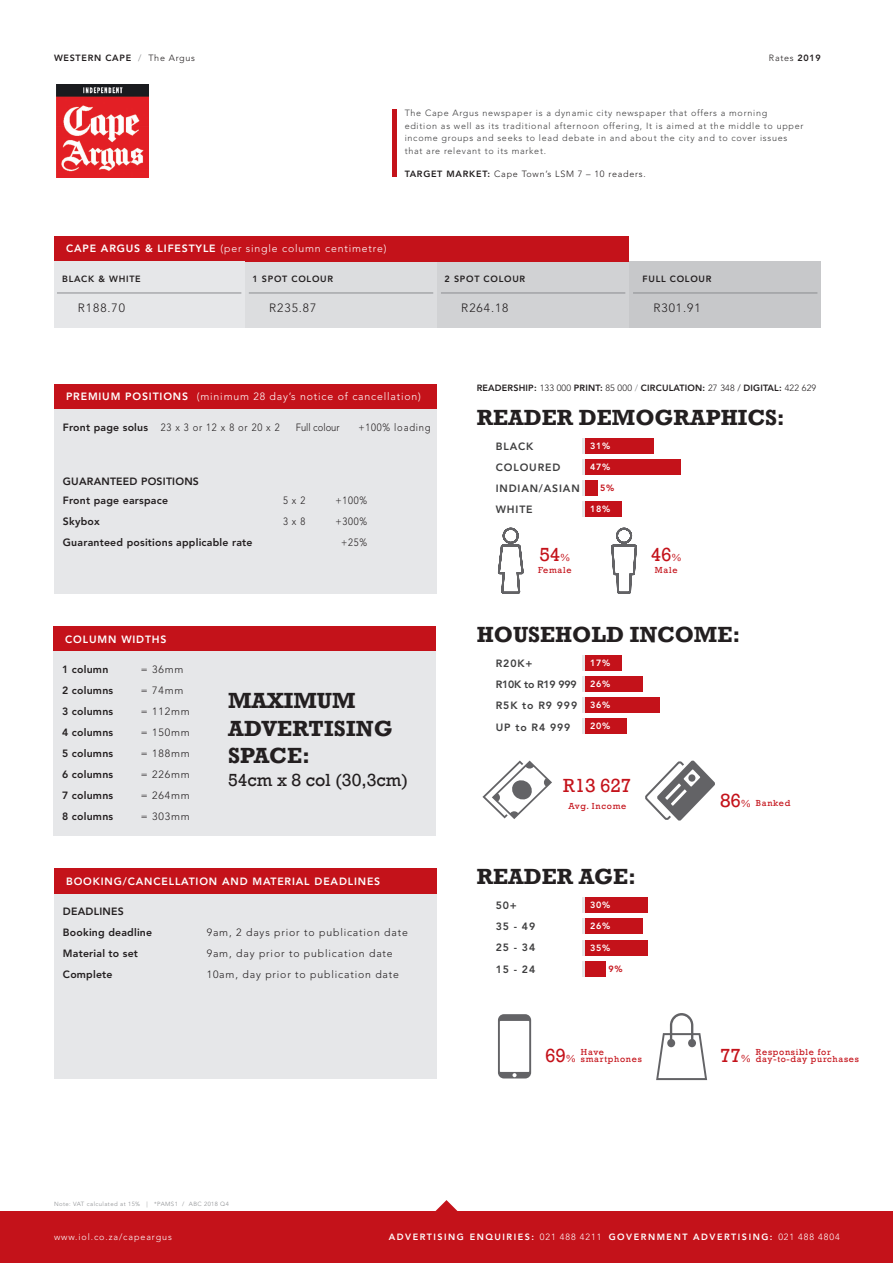
<style>
.page{position:relative;width:893px;height:1263px;background:#fff}
.page>*{position:absolute;margin:0;border:0;box-sizing:border-box;transform-origin:0 0}
.t1{font:700 22.5px/27.8px "Rockwell";color:#231f20}
.t2{font:19.5px "Rockwell";letter-spacing:-.01em;color:#c4121a}
.t3{font:18px "Rockwell";color:#231f20}
.t4{font:300 12px "Avenir LT Std";letter-spacing:.08em;color:#231f20}
.t5{font:800 10.5px/21px "Avenir LT Std";letter-spacing:.02em;color:#231f20}
.t6{font:300 10.5px/21px "Avenir LT Std";letter-spacing:.08em;color:#231f20}
.t7{font:300 10.5px "Avenir LT Std";letter-spacing:.08em;color:#fff}
.t8{font:800 10.5px/21.3px "Avenir LT Std";letter-spacing:.08em;color:#3e3e3f}
.t9{font:800 10.5px "Avenir LT Std";letter-spacing:.08em;color:#fff}
.t10{font:300 10.5px/21px "Avenir LT Std";letter-spacing:.08em;color:#231f20;text-align:center;scale:.9 1}
.t11{font:300 10.5px "Avenir LT Std";color:#231f20;scale:.9 1}
.t12{font:300 9px/12.8px "Avenir LT Std";letter-spacing:.08em;color:#3e3e3f}
.t13{font:800 9px "Avenir LT Std";letter-spacing:.17em;color:#fff}
.t14{font:9px/7.5px "Rockwell";letter-spacing:.08em;color:#c4121a}
.t15{font:800 9px "Avenir LT Std";letter-spacing:.08em;color:#231f20}
.t16{font:800 9px "Avenir LT Std";letter-spacing:.02em;color:#231f20}
.t17{font:300 9px "Avenir LT Std";letter-spacing:.08em;color:#231f20}
.t18{font:300 9px "Avenir LT Std";letter-spacing:.1em;color:#fff}
.t19{font:800 9px "Avenir LT Std";color:#c4121a}
.t20{font:300 6px "Avenir LT Std";letter-spacing:.07em;color:#8a8c8f}
.s1{font-weight:300;color:#8a8c8f}
.s2{font-weight:300}
.s3{font-weight:800}
.s4{font-size:10.5px}
.s5{font-size:19.5px}
</style>
<div class="page">
<img style="left:56px;top:85px;width:93px;height:92px">
<div style="left:630px;top:261px;width:191px;height:66px;background:#c7c8ca"></div>
<div style="left:437px;top:261px;width:192px;height:66px;background:#d1d2d4"></div>
<div style="left:245px;top:261px;width:192px;height:66px;background:#dcdddf"></div>
<div style="left:0;top:1212px;width:893px;height:51px;background:#c4121a"></div>
<hr style="left:393px;top:109px;width:4px;height:68px;background:#c4121a">
<div style="left:54px;top:236px;width:575px;height:25px;background:#c4121a"></div>
<div style="left:54px;top:261px;width:191px;height:66px;background:#e6e7e9"></div>
<hr style="left:57px;top:293px;width:184px;height:1px;background:#8a8c8f">
<hr style="left:249px;top:293px;width:184px;height:1px;background:#8a8c8f">
<hr style="left:441px;top:293px;width:184px;height:1px;background:#8a8c8f">
<hr style="left:633px;top:293px;width:184px;height:1px;background:#8a8c8f">
<div style="left:54px;top:384px;width:383px;height:25px;background:#c4121a"></div>
<div style="left:54px;top:409px;width:383px;height:185px;background:#e6e7e9"></div>
<div style="left:53px;top:626px;width:383px;height:26px;background:#c4121a"></div>
<div style="left:53px;top:652px;width:383px;height:184px;background:#e6e7e9"></div>
<div style="left:54px;top:868px;width:383px;height:26px;background:#c4121a"></div>
<div style="left:54px;top:894px;width:383px;height:184px;background:#e6e7e9"></div>
<div style="left:585px;top:438px;width:68px;height:15px;background:#c4121a"></div>
<svg style="left:583px;top:438px;width:2px;height:15px"></svg>
<svg style="left:583px;top:459px;width:2px;height:37px"></svg>
<svg style="left:583px;top:502px;width:2px;height:15px"></svg>
<div style="left:585px;top:655px;width:36px;height:15px;background:#c4121a"></div>
<svg style="left:583px;top:655px;width:2px;height:15px"></svg>
<div style="left:585px;top:676px;width:57px;height:15px;background:#c4121a"></div>
<svg style="left:583px;top:676px;width:2px;height:15px"></svg>
<div style="left:585px;top:697px;width:74px;height:16px;background:#c4121a"></div>
<svg style="left:583px;top:697px;width:2px;height:16px"></svg>
<div style="left:585px;top:719px;width:42px;height:15px;background:#c4121a"></div>
<svg style="left:583px;top:719px;width:2px;height:15px"></svg>
<div style="left:585px;top:897px;width:62px;height:16px;background:#c4121a"></div>
<div style="left:585px;top:918px;width:57px;height:16px;background:#c4121a"></div>
<svg style="left:583px;top:897px;width:2px;height:37px"></svg>
<div style="left:585px;top:940px;width:62px;height:15px;background:#c4121a"></div>
<svg style="left:583px;top:940px;width:2px;height:15px"></svg>
<div style="left:585px;top:961px;width:20px;height:15px;background:#c4121a"></div>
<svg style="left:583px;top:961px;width:2px;height:15px"></svg>
<svg style="left:498px;top:527px;width:26px;height:67px"></svg>
<svg style="left:611px;top:527px;width:26px;height:67px"></svg>
<svg style="left:482px;top:760px;width:70px;height:59px"></svg>
<svg style="left:645px;top:760px;width:70px;height:61px"></svg>
<svg style="left:498px;top:1014px;width:33px;height:64px"></svg>
<svg style="left:656px;top:1013px;width:51px;height:67px"></svg>
<svg style="left:426px;top:1200px;width:41px;height:12px"></svg>
<div style="left:585px;top:459px;width:96px;height:16px;background:#c4121a"></div>
<div style="left:585px;top:480px;width:13px;height:16px;background:#c4121a"></div>
<div style="left:585px;top:502px;width:36px;height:15px;background:#c4121a"></div>
<p class="t15" style="left:54px;top:52px;width:143px">WESTERN CAPE <span class="s1">/</span> <span class="s2">The Argus</span></p>
<p class="t17" style="left:769px;top:52px;width:53px">Rates <span class="s3">2019</span></p>
<p class="t12" style="left:405px;top:106px;width:400px">The Cape Argus newspaper is a dynamic city newspaper that offers a morning<br>edition as well as its traditional afternoon offering, It is aimed at the middle to upper income groups and seeks to lead debate in and about the city and to cover issues that are relevant to its market.</p>
<p class="t17" style="left:405px;top:168px;width:242px"><span class="s3">TARGET MARKET:</span> Cape Town’s LSM 7 – 10 readers.</p>
<p class="t7" style="left:66px;top:242px;width:322px"><span class="s3">CAPE ARGUS &amp; LIFESTYLE</span> (per single column centimetre)</p>
<p class="t15" style="left:62px;top:273px;width:80px">BLACK &amp; WHITE</p>
<p class="t15" style="left:252px;top:273px;width:82px">1 SPOT COLOUR</p>
<p class="t15" style="left:445px;top:273px;width:82px">2 SPOT COLOUR</p>
<p class="t15" style="left:643px;top:273px;width:70px">FULL COLOUR</p>
<h3 class="t4" style="left:78px;top:301px;width:49px">R188.70</h3>
<h3 class="t4" style="left:269px;top:301px;width:49px">R235.87</h3>
<h3 class="t4" style="left:461px;top:301px;width:49px">R264.18</h3>
<h3 class="t4" style="left:653px;top:301px;width:49px">R301.91</h3>
<p class="t7" style="left:66px;top:390px;width:356px"><span class="s3">PREMIUM POSITIONS</span> (minimum 28 day’s notice of cancellation)</p>
<p class="t5" style="left:63px;top:417px;width:87px">Front page solus</p>
<p class="t11" style="left:296px;top:421px;width:50px">Full colour</p>
<p class="t10" style="left:359px;top:417px;width:82px">+100% loading</p>
<p class="t10" style="left:161px;top:417px;width:134px">23 x 3 or 12 x 8 or 20 x 2</p>
<p class="t5" style="left:63px;top:470px;width:137px">GUARANTEED POSITIONS</p>
<p class="t5" style="left:63px;top:489px;width:191px">Front page earspace<br>Skybox<br>Guaranteed positions applicable rate</p>
<p class="t10" style="left:283px;top:489px;width:26px;text-align:left">5 x 2<br>3 x 8</p>
<p class="t10" style="left:335px;top:489px;width:37px">+100% +300% +25%</p>
<p class="t9" style="left:65px;top:633px;width:103px">COLUMN WIDTHS</p>
<p class="t5" style="left:62px;top:659px;width:53px">1 column<br>2 columns<br>3 columns<br>4 columns<br>5 columns<br>6 columns<br>7 columns<br>8 columns</p>
<p class="t6" style="left:141px;top:659px;width:51px">= 36mm = 74mm = 112mm = 150mm = 188mm = 226mm = 264mm = 303mm</p>
<h1 class="t1" style="left:228px;top:686px;width:166px">MAXIMUM<br>ADVERTISING<br>SPACE:</h1>
<h3 class="t3" style="left:228px;top:770px;width:182px">54cm x 8 col (30,3cm)</h3>
<p class="t9" style="left:66px;top:875px;width:316px">BOOKING/CANCELLATION AND MATERIAL DEADLINES</p>
<p class="t5" style="left:63px;top:901px;width:91px">DEADLINES<br>Booking deadline<br>Material to set<br>Complete</p>
<p class="t6" style="left:207px;top:922px;width:203px">9am, 2 days prior to publication date<br>9am, day prior to publication date<br>10am, day prior to publication date</p>
<p class="t16" style="left:477px;top:382px;width:341px">READERSHIP: <span class="s2">133 000</span> PRINT: <span class="s2">85 000</span> <span class="s1">/</span> CIRCULATION: <span class="s2">27 348 /</span> DIGITAL: <span class="s2">422 629</span></p>
<h1 class="t1" style="left:477px;top:403px;width:310px">READER DEMOGRAPHICS:</h1>
<p class="t8" style="left:496px;top:435px;width:39px">BLACK</p>
<p class="t13" style="left:590px;top:440px;width:22px">31%</p>
<p class="t8" style="left:496px;top:457px;width:85px">COLOURED<br>INDIAN/ASIAN<br>WHITE</p>
<p class="t13" style="left:590px;top:461px;width:22px">47%</p>
<p class="t19" style="left:600px;top:483px;width:16px">5%</p>
<p class="t13" style="left:590px;top:504px;width:22px">18%</p>
<h2 class="t2" style="left:539px;top:543px;width:32px">54<span class="s4">%</span></h2>
<p class="t14" style="left:538px;top:566px;width:35px">Female</p>
<h2 class="t2" style="left:651px;top:543px;width:32px">46<span class="s4">%</span></h2>
<p class="t14" style="left:655px;top:566px;width:24px">Male</p>
<h1 class="t1" style="left:477px;top:620px;width:265px">HOUSEHOLD INCOME:</h1>
<p class="t13" style="left:590px;top:657px;width:22px">17%</p>
<p class="t13" style="left:590px;top:678px;width:22px">26%</p>
<p class="t13" style="left:590px;top:700px;width:22px">36%</p>
<p class="t13" style="left:590px;top:721px;width:22px">20%</p>
<p class="t8" style="left:496px;top:652px;width:83px">R20K+<br>R10K to R19 999<br>R5K to R9 999<br>UP to R4 999</p>
<h2 class="t2" style="left:563px;top:774px;width:70px">R13 627</h2>
<p class="t14" style="left:568px;top:802px;width:60px">Avg. Income</p>
<h1 class="t1" style="left:477px;top:863px;width:161px">READER AGE:</h1>
<p class="t8" style="left:496px;top:895px;width:23px">50+</p>
<p class="t13" style="left:590px;top:899px;width:22px">30%</p>
<p class="t8" style="left:496px;top:916px;width:41px">35 - 49</p>
<p class="t13" style="left:590px;top:921px;width:22px">26%</p>
<p class="t8" style="left:496px;top:937px;width:41px">25 - 34</p>
<p class="t13" style="left:590px;top:942px;width:22px">35%</p>
<p class="t8" style="left:496px;top:958px;width:41px">15 - 24</p>
<p class="t19" style="left:608px;top:963px;width:16px">9%</p>
<p class="t14" style="left:720px;top:799px;width:72px"><span class="s5">86</span><span class="s4">%</span> Banked</p>
<h2 class="t2" style="left:720px;top:1044px;width:32px">77<span class="s4">%</span></h2>
<p class="t14" style="left:756px;top:1048px;width:76px">Responsible for</p>
<h2 class="t2" style="left:545px;top:1044px;width:32px">69<span class="s4">%</span></h2>
<p class="t14" style="left:756px;top:1055px;width:104px">day-to-day purchases</p>
<p class="t14" style="left:581px;top:1048px;width:62px">Have smartphones</p>
<p class="t20" style="left:54px;top:1201px;width:176px">Note: VAT calculated at 15% | *PAMS1 / ABC 2018 Q4</p>
<p class="t18" style="left:54px;top:1231px;width:119px">www.iol.co.za/capeargus</p>
<p class="t13" style="left:389px;top:1231px;width:452px">ADVERTISING ENQUIRIES: <span class="s2">021 488 4211</span> GOVERNMENT ADVERTISING: <span class="s2">021 488 4804</span></p>
</div>
